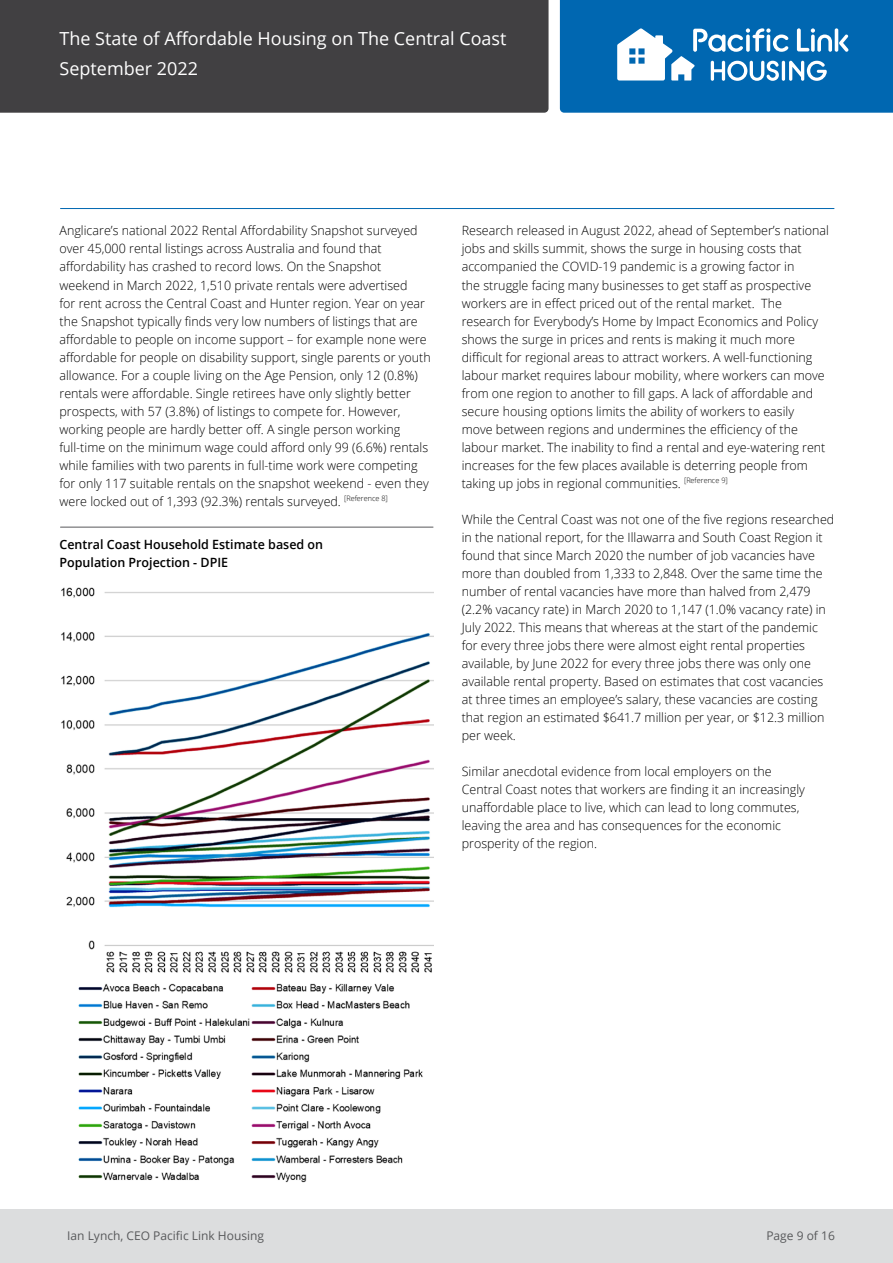
<style>
.page{position:relative;width:893px;height:1263px;background:#fff}
.page>*{position:absolute;margin:0;border:0;box-sizing:border-box;transform-origin:0 0}
.t1{font:18px/29.7px "Open Sans";color:#fff}
.t2{font:300 12.75px/18px "Open Sans";color:#000}
.t3{font:600 12.75px/18px "Open Sans";color:#000}
.t4{font:12px "Open Sans";color:#58595b}
</style>
<div class="page">
<hr style="left:60px;top:208px;width:774px;height:1px;background:#0067b1">
<hr style="left:60px;top:527px;width:373px;height:1px;background:#58595b">
<img style="left:61px;top:587px;width:372px;height:596px">
<div style="left:0;top:1209px;width:893px;height:54px;background:#dcddde"></div>
<div style="left:0;top:0;width:549px;height:113px;background:#414042"></div>
<svg style="left:560px;top:0;width:333px;height:113px;background:#247cbc"></svg>
<h1 class="t1" style="left:60px;top:23px;width:448px">The State of Affordable Housing on The Central Coast<br>September 2022</h1>
<p class="t2" style="left:60px;top:221px;width:373px">Anglicare’s national 2022 Rental Affordability Snapshot surveyed over 45,000 rental listings across Australia and found that affordability has crashed to record lows. On the Snapshot weekend in March 2022, 1,510 private rentals were advertised<br>for rent across the Central Coast and Hunter region. Year on year the Snapshot typically finds very low numbers of listings that are affordable to people on income support – for example none were affordable for people on disability support, single parents or youth allowance. For a couple living on the Age Pension, only 12 (0.8%) rentals were affordable. Single retirees have only slightly better prospects, with 57 (3.8%) of listings to compete for. However, working people are hardly better off. A single person working full-time on the minimum wage could afford only 99 (6.6%) rentals while families with two parents in full-time work were competing for only 117 suitable rentals on the snapshot weekend - even they were locked out of 1,393 (92.3%) rentals surveyed. <sup>[Reference</sup> <sup>8]</sup></p>
<p class="t2" style="left:462px;top:221px;width:369px">Research released in August 2022, ahead of September’s national jobs and skills summit, shows the surge in housing costs that accompanied the COVID-19 pandemic is a growing factor in<br>the struggle facing many businesses to get staff as prospective workers are in effect priced out of the rental market. The research for Everybody’s Home by Impact Economics and Policy shows the surge in prices and rents is making it much more difficult for regional areas to attract workers. A well-functioning labour market requires labour mobility, where workers can move from one region to another to fill gaps. A lack of affordable and secure housing options limits the ability of workers to easily<br>move between regions and undermines the efficiency of the labour market. The inability to find a rental and eye-watering rent increases for the few places available is deterring people from taking up jobs in regional communities. <sup>[Reference</sup> <sup>9]</sup></p>
<p class="t2" style="left:462px;top:509px;width:374px">While the Central Coast was not one of the five regions researched in the national report, for the Illawarra and South Coast Region it found that since March 2020 the number of job vacancies have more than doubled from 1,333 to 2,848. Over the same time the number of rental vacancies have more than halved from 2,479 (2.2% vacancy rate) in March 2020 to 1,147 (1.0% vacancy rate) in July 2022. This means that whereas at the start of the pandemic for every three jobs there were almost eight rental properties available, by June 2022 for every three jobs there was only one available rental property. Based on estimates that cost vacancies at three times an employee’s salary, these vacancies are costing that region an estimated $641.7 million per year, or $12.3 million per week.</p>
<p class="t2" style="left:462px;top:762px;width:345px">Similar anecdotal evidence from local employers on the Central Coast notes that workers are finding it an increasingly unaffordable place to live, which can lead to long commutes, leaving the area and has consequences for the economic prosperity of the region.</p>
<p class="t3" style="left:60px;top:535px;width:265px">Central Coast Household Estimate based on<br>Population Projection - DPIE</p>
<p class="t4" style="left:67px;top:1227px;width:198px">Ian Lynch, CEO Pacific Link Housing</p>
<p class="t4" style="left:766px;top:1227px;width:70px">Page 9 of 16</p>
</div>
